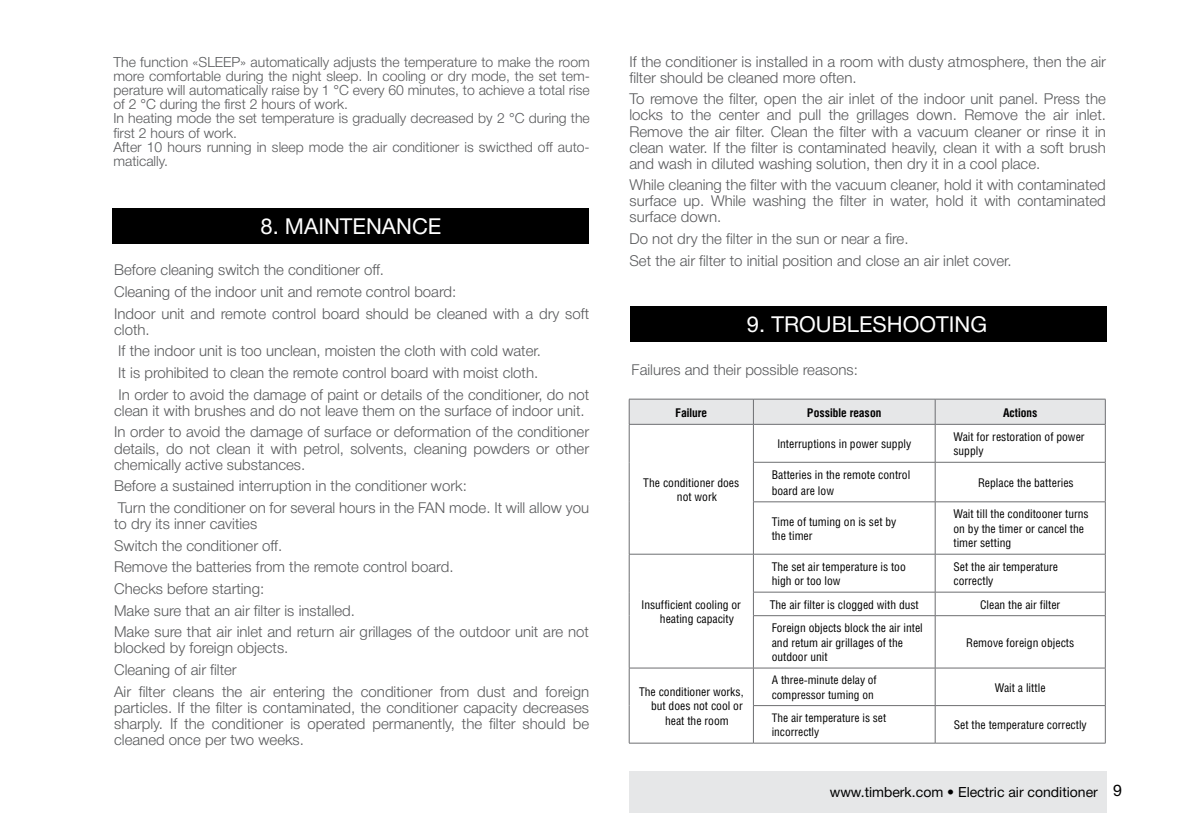
<style>
.page{position:relative;width:1191px;height:840px;background:#fff}
.page>*{position:absolute;margin:0;border:0;box-sizing:border-box;transform-origin:0 0}
.t1{font:22px "Helvetica Neue Cyr";color:#fff}
.t2{font:300 15px/21.6px "Helvetica Neue Cyr";color:#58595b}
.t3{font:300 14px/14px "Helvetica Neue Cyr";color:#58595b}
.t4{font:14px "Helvetica Neue Cyr";color:#000}
.t5{font:12px/14.4px "Helios Cond C";color:#000}
.t6{font:700 12px "Helios Cond C";color:#000}
.t7{font:11.8px/14.2px "Helios Cond C";color:#000}
.s1{font-size:16px}
</style>
<div class="page">
<div style="left:629px;top:771px;width:477px;height:41px;background:#e6e7e8"></div>
<div style="left:113px;top:208px;width:476px;height:36px;background:#000"></div>
<div style="left:630px;top:306px;width:476px;height:36px;background:#000"></div>
<hr style="left:629px;top:398px;width:124px;height:1px;background:#6d6e71">
<hr style="left:753px;top:398px;width:182px;height:1px;background:#6d6e71">
<hr style="left:935px;top:398px;width:170px;height:1px;background:#6d6e71">
<svg style="left:629px;top:399px;width:477px;height:25px;background:#e1e2e3"></svg>
<hr style="left:629px;top:424px;width:124px;height:1px;background:#6d6e71">
<hr style="left:753px;top:424px;width:182px;height:1px;background:#6d6e71">
<hr style="left:935px;top:424px;width:170px;height:1px;background:#6d6e71">
<hr style="left:629px;top:424px;width:1px;height:38px;background:#6d6e71">
<hr style="left:629px;top:462px;width:1px;height:39px;background:#6d6e71">
<hr style="left:629px;top:501px;width:1px;height:52px;background:#6d6e71">
<hr style="left:753px;top:424px;width:1px;height:38px;background:#6d6e71">
<hr style="left:934px;top:424px;width:1px;height:38px;background:#6d6e71">
<hr style="left:1105px;top:424px;width:1px;height:38px;background:#6d6e71">
<hr style="left:753px;top:461px;width:182px;height:1px;background:#6d6e71">
<hr style="left:753px;top:462px;width:1px;height:39px;background:#6d6e71">
<hr style="left:935px;top:461px;width:170px;height:1px;background:#6d6e71">
<hr style="left:934px;top:462px;width:1px;height:39px;background:#6d6e71">
<hr style="left:1105px;top:462px;width:1px;height:39px;background:#6d6e71">
<hr style="left:753px;top:501px;width:182px;height:1px;background:#6d6e71">
<hr style="left:753px;top:502px;width:1px;height:51px;background:#6d6e71">
<hr style="left:935px;top:501px;width:170px;height:1px;background:#6d6e71">
<hr style="left:934px;top:502px;width:1px;height:51px;background:#6d6e71">
<hr style="left:1105px;top:502px;width:1px;height:51px;background:#6d6e71">
<hr style="left:629px;top:553px;width:124px;height:1px;background:#6d6e71">
<hr style="left:629px;top:554px;width:1px;height:37px;background:#6d6e71">
<svg style="left:629px;top:591px;width:1px;height:24px"></svg>
<hr style="left:629px;top:615px;width:1px;height:52px;background:#6d6e71">
<hr style="left:753px;top:553px;width:182px;height:1px;background:#6d6e71">
<hr style="left:753px;top:554px;width:1px;height:37px;background:#6d6e71">
<hr style="left:935px;top:553px;width:170px;height:1px;background:#6d6e71">
<hr style="left:934px;top:554px;width:1px;height:37px;background:#6d6e71">
<hr style="left:1105px;top:554px;width:1px;height:37px;background:#6d6e71">
<hr style="left:753px;top:591px;width:182px;height:1px;background:#6d6e71">
<svg style="left:753px;top:592px;width:1px;height:23px"></svg>
<hr style="left:935px;top:591px;width:170px;height:1px;background:#6d6e71">
<svg style="left:934px;top:592px;width:1px;height:23px"></svg>
<svg style="left:1105px;top:592px;width:1px;height:23px"></svg>
<hr style="left:753px;top:615px;width:182px;height:1px;background:#6d6e71">
<hr style="left:753px;top:615px;width:1px;height:52px;background:#6d6e71">
<hr style="left:935px;top:615px;width:170px;height:1px;background:#6d6e71">
<hr style="left:934px;top:615px;width:1px;height:52px;background:#6d6e71">
<hr style="left:1105px;top:615px;width:1px;height:52px;background:#6d6e71">
<hr style="left:629px;top:667px;width:124px;height:1px;background:#6d6e71">
<hr style="left:629px;top:668px;width:1px;height:37px;background:#6d6e71">
<hr style="left:629px;top:705px;width:1px;height:37px;background:#6d6e71">
<hr style="left:629px;top:742px;width:124px;height:1px;background:#6d6e71">
<hr style="left:753px;top:667px;width:182px;height:1px;background:#6d6e71">
<hr style="left:753px;top:668px;width:1px;height:37px;background:#6d6e71">
<hr style="left:935px;top:667px;width:170px;height:1px;background:#6d6e71">
<hr style="left:934px;top:668px;width:1px;height:37px;background:#6d6e71">
<hr style="left:1105px;top:668px;width:1px;height:37px;background:#6d6e71">
<hr style="left:753px;top:704px;width:182px;height:1px;background:#6d6e71">
<hr style="left:753px;top:705px;width:1px;height:37px;background:#6d6e71">
<hr style="left:935px;top:704px;width:170px;height:1px;background:#6d6e71">
<hr style="left:934px;top:705px;width:1px;height:37px;background:#6d6e71">
<hr style="left:1105px;top:705px;width:1px;height:37px;background:#6d6e71">
<hr style="left:753px;top:742px;width:182px;height:1px;background:#6d6e71">
<hr style="left:935px;top:742px;width:170px;height:1px;background:#6d6e71">
<p class="t3" style="left:113px;top:56px;width:478px">The function «SLEEP» automatically adjusts the temperature to make the room more comfortable during the night sleep. In cooling or dry mode, the set tem&shy;perature will automatically raise by 1 °С every 60 minutes, to achieve a total rise of 2 °С during the first 2 hours of work.<br>In heating mode the set temperature is gradually decreased by 2 °С during the first 2 hours of work.<br>After 10 hours running in sleep mode the air conditioner is swicthed off auto&shy;matically.</p>
<h1 class="t1" style="left:260px;top:214px;width:182px">8. MAINTENANCE</h1>
<p class="t2" style="left:114px;top:259px;width:476px">Before cleaning switch the conditioner off.<br>Cleaning of the indoor unit and remote control board:<br>Indoor unit and remote control board should be cleaned with a dry soft</p>
<p class="t2" style="left:114px;top:318px;width:476px">cloth.<br>If the indoor unit is too unclean, moisten the cloth with cold water.<br>It is prohibited to clean the remote control board with moist cloth.<br>In order to avoid the damage of paint or details of the conditioner, do not</p>
<p class="t2" style="left:114px;top:399px;width:476px">clean it with brushes and do not leave them on the surface of indoor unit.<br>In order to avoid the damage of surface or deformation of the conditioner</p>
<p class="t2" style="left:114px;top:440px;width:476px;line-height:16px">details, do not clean it with petrol, solvents, cleaning powders or other chemically active substances.</p>
<p class="t2" style="left:114px;top:475px;width:476px">Before a sustained interruption in the conditioner work:<br>Turn the conditioner on for several hours in the FAN mode. It will allow you</p>
<p class="t2" style="left:114px;top:512px;width:476px">to dry its inner cavities<br>Switch the conditioner off.<br>Remove the batteries from the remote control board.<br>Checks before starting:<br>Make sure that an air filter is installed.<br>Make sure that air inlet and return air grillages of the outdoor unit are not</p>
<p class="t2" style="left:114px;top:637px;width:476px">blocked by foreign objects.<br>Cleaning of air filter<br>Air filter cleans the air entering the conditioner from dust and foreign</p>
<p class="t2" style="left:114px;top:699px;width:476px;line-height:16px;text-align:justify">particles. If the filter is contaminated, the conditioner capacity decreases sharply. If the conditioner is operated permanently, the filter should be cleaned once per two weeks.</p>
<p class="t2" style="left:629px;top:54px;width:478px;line-height:16px">If the conditioner is installed in a room with dusty atmosphere, then the air filter should be cleaned more often.</p>
<p class="t2" style="left:629px;top:91px;width:478px;line-height:16px;text-align:justify">To remove the filter, open the air inlet of the indoor unit panel. Press the locks to the center and pull the grillages down. Remove the air inlet.<br>Remove the air filter. Clean the filter with a vacuum cleaner or rinse it in clean water. If the filter is contaminated heavily, clean it with a soft brush and wash in diluted washing solution, then dry it in a cool place.</p>
<p class="t2" style="left:629px;top:177px;width:478px;line-height:16px;text-align:justify">While cleaning the filter with the vacuum cleaner, hold it with contaminated surface up. While washing the filter in water, hold it with contaminated surface down.</p>
<p class="t2" style="left:629px;top:228px;width:384px">Do not dry the filter in the sun or near a fire.<br>Set the air filter to initial position and close an air inlet cover.</p>
<h1 class="t1" style="left:747px;top:312px;width:241px">9. TROUBLESHOOTING</h1>
<p class="t2" style="left:631px;top:359px;width:228px">Failures and their possible reasons:</p>
<p class="t6" style="left:675px;top:405px;width:33px">Failure</p>
<p class="t6" style="left:807px;top:405px;width:75px">Possible reason</p>
<p class="t6" style="left:1003px;top:405px;width:36px">Actions</p>
<p class="t5" style="left:677px;top:475px;width:64px;text-indent:-34px">The conditioner does not work</p>
<p class="t5" style="left:660px;top:596px;width:83px;text-indent:-18px">Insufficient cooling or heating capacity</p>
<p class="t5" style="left:639px;top:683px;width:106px">The conditioner works,</p>
<p class="t5" style="left:651px;top:698px;width:93px">but does not cool or</p>
<p class="t5" style="left:665px;top:712px;width:65px">heat the room</p>
<p class="t5" style="left:777px;top:436px;width:135px">Interruptions in power supply</p>
<p class="t5" style="left:953px;top:429px;width:133px">Wait for restoration of power supply</p>
<p class="t5" style="left:771px;top:466px;width:140px;line-height:16px">Batteries in the remote control board are low</p>
<p class="t5" style="left:978px;top:475px;width:97px">Replace the batteries</p>
<p class="t5" style="left:771px;top:513px;width:126px">Time of tuming on is set by the timer</p>
<p class="t5" style="left:953px;top:506px;width:137px">Wait till the conditooner turns on by the timer or cancel the timer setting</p>
<p class="t5" style="left:771px;top:558px;width:136px">The set air temperature is too high or too low</p>
<p class="t5" style="left:953px;top:558px;width:106px">Set the air temperature correctly</p>
<p class="t5" style="left:769px;top:596px;width:151px">The air filter is clogged with dust</p>
<p class="t5" style="left:980px;top:596px;width:82px">Clean the air filter</p>
<p class="t5" style="left:771px;top:620px;width:153px">Foreign objects block the air intel and retum air grillages of the outdoor unit</p>
<p class="t5" style="left:966px;top:634px;width:109px">Remove foreign objects</p>
<p class="t7" style="left:771px;top:672px;width:106px">A three-minute delay of compressor tuming on</p>
<p class="t5" style="left:994px;top:679px;width:52px">Wait a little</p>
<p class="t7" style="left:771px;top:710px;width:116px">The air temperature is set incorrectly</p>
<p class="t5" style="left:953px;top:717px;width:134px">Set the temperature correctly</p>
<p class="t4" style="left:829px;top:783px;width:294px">www.timberk.com • Electric air conditioner <span class="s1">9</span></p>
</div>
